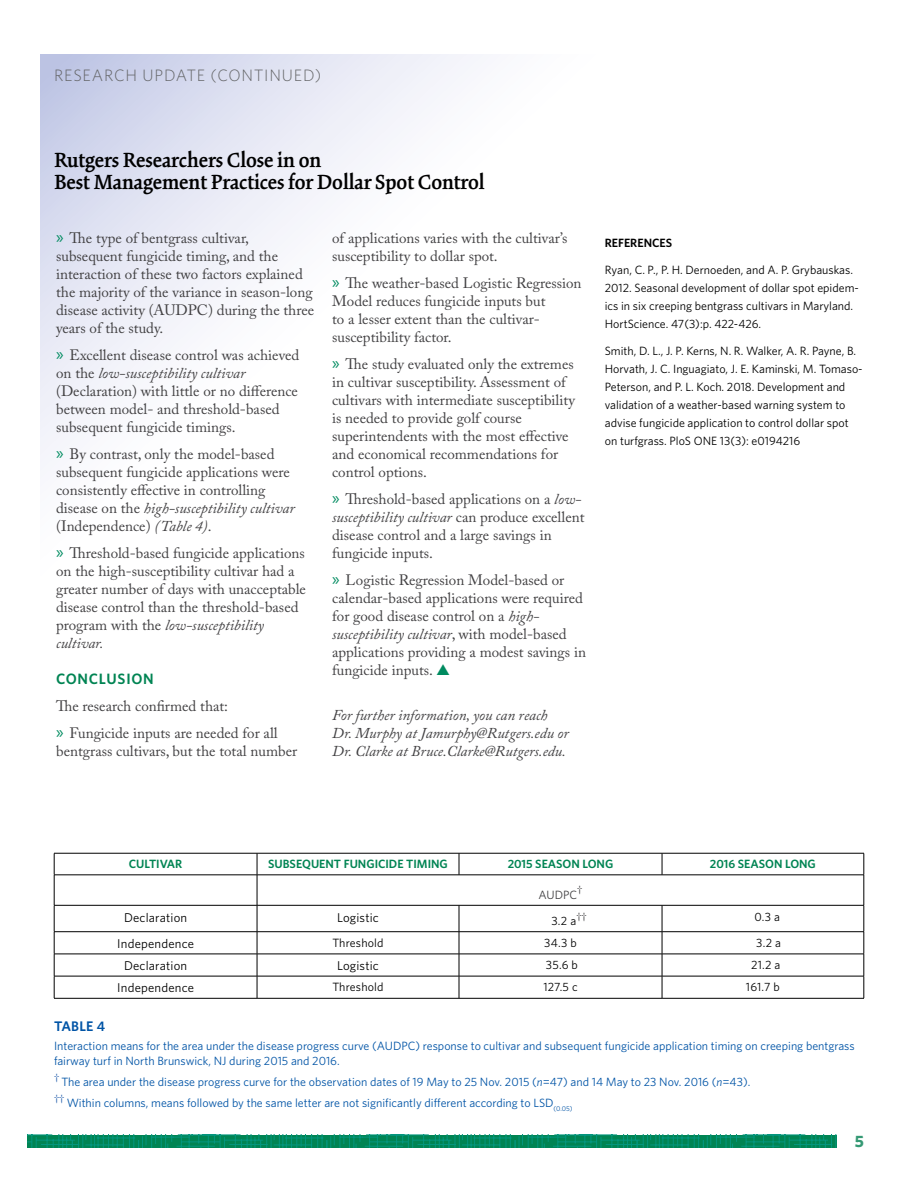
<style>
.page{position:relative;width:918px;height:1188px;background:#fff}
.page>*{position:absolute;margin:0;border:0;box-sizing:border-box;transform-origin:0 0}
.t1{font:22.5px/22.5px "Kinesis MM 520";letter-spacing:-.005em;color:#000}
.t2{font:300 16.5px "Whitney";letter-spacing:.05em;color:#636466}
.t3{font:700 16.5px "Whitney";color:#359974}
.t4{font:15px/18px "Adobe Caslon Pro";color:#414042}
.t5{font:italic 15px/18px "Adobe Caslon Pro";color:#414042}
.t6{font:600 15px "Whitney";letter-spacing:.05em;color:#008453}
.t7{font:600 13.95px "Whitney";letter-spacing:.015em;color:#0054a6}
.t8{font:12.75px "Whitney";letter-spacing:.015em;color:#000}
.t9{font:12px/18px "Whitney";color:#000}
.t10{font:12px/15px "Whitney";color:#0054a6}
.t11{font:600 12px "Whitney";color:#008453}
.t12{font:600 12px "Whitney";color:#000}
.t13{font:12px "Whitney";color:#414042}
.t14{font:500 10.5px "Whitney";color:#414042}
.t15{font:500 10.5px "Whitney";color:#255fac}
.s1{font-family:"Myriad Pro";font-size:18px;color:#008b60}
.s2{font-style:italic}
</style>
<div class="page">
<svg style="left:40px;top:54px;width:427px;height:401px"></svg>
<hr style="left:54px;top:853px;width:203px;height:1px;background:#000">
<hr style="left:257px;top:853px;width:202px;height:1px;background:#000">
<hr style="left:459px;top:853px;width:203px;height:1px;background:#000">
<hr style="left:662px;top:853px;width:202px;height:1px;background:#000">
<svg style="left:54px;top:853px;width:1px;height:22px"></svg>
<svg style="left:864px;top:853px;width:1px;height:22px"></svg>
<hr style="left:54px;top:875px;width:203px;height:1px;background:#000">
<hr style="left:54px;top:875px;width:1px;height:30px;background:#000">
<hr style="left:257px;top:875px;width:202px;height:1px;background:#000">
<hr style="left:459px;top:875px;width:203px;height:1px;background:#000">
<hr style="left:662px;top:875px;width:202px;height:1px;background:#000">
<hr style="left:864px;top:875px;width:1px;height:30px;background:#000">
<hr style="left:54px;top:905px;width:203px;height:1px;background:#000">
<hr style="left:257px;top:905px;width:202px;height:1px;background:#000">
<hr style="left:459px;top:905px;width:203px;height:1px;background:#000">
<hr style="left:662px;top:905px;width:202px;height:1px;background:#000">
<hr style="left:54px;top:931px;width:203px;height:1px;background:#000">
<hr style="left:257px;top:931px;width:202px;height:1px;background:#000">
<hr style="left:459px;top:931px;width:203px;height:1px;background:#000">
<hr style="left:662px;top:931px;width:202px;height:1px;background:#000">
<hr style="left:54px;top:954px;width:203px;height:1px;background:#000">
<hr style="left:257px;top:954px;width:202px;height:1px;background:#000">
<hr style="left:459px;top:954px;width:203px;height:1px;background:#000">
<hr style="left:662px;top:954px;width:202px;height:1px;background:#000">
<hr style="left:54px;top:976px;width:203px;height:1px;background:#000">
<svg style="left:54px;top:905px;width:1px;height:93px"></svg>
<hr style="left:257px;top:976px;width:202px;height:1px;background:#000">
<hr style="left:459px;top:976px;width:203px;height:1px;background:#000">
<hr style="left:662px;top:976px;width:202px;height:1px;background:#000">
<svg style="left:864px;top:905px;width:1px;height:93px"></svg>
<hr style="left:54px;top:998px;width:203px;height:1px;background:#000">
<hr style="left:257px;top:998px;width:202px;height:1px;background:#000">
<hr style="left:459px;top:998px;width:203px;height:1px;background:#000">
<hr style="left:662px;top:998px;width:202px;height:1px;background:#000">
<svg style="left:257px;top:853px;width:1px;height:22px"></svg>
<svg style="left:459px;top:853px;width:1px;height:22px"></svg>
<svg style="left:662px;top:853px;width:1px;height:22px"></svg>
<hr style="left:257px;top:875px;width:1px;height:30px;background:#000">
<svg style="left:257px;top:905px;width:1px;height:93px"></svg>
<svg style="left:459px;top:905px;width:1px;height:93px"></svg>
<svg style="left:662px;top:905px;width:1px;height:93px"></svg>
<svg style="left:27px;top:1135px;width:810px;height:13px;background:#00885f"></svg>
<p class="t2" style="left:54px;top:64px;width:269px">RESEARCH UPDATE (CONTINUED)</p>
<h1 class="t1" style="left:54px;top:148px;width:432px">Rutgers Researchers Close in on<br>Best Management Practices for Dollar Spot Control</h1>
<p class="t4" style="left:56px;top:229px;width:260px"><span class="s1">»</span> The type of bentgrass cultivar, subsequent fungicide timing, and the interaction of these two factors explained the majority of the variance in season-long disease activity (AUDPC) during the three years of the study.</p>
<p class="t4" style="left:56px;top:346px;width:245px"><span class="s1">»</span> Excellent disease control was achieved on the <span class="s2">low-susceptibility cultivar </span>(Declaration) with little or no difference between model- and threshold-based subsequent fungicide timings.</p>
<p class="t4" style="left:56px;top:445px;width:240px"><span class="s1">»</span> By contrast, only the model-based subsequent fungicide applications were consistently effective in controlling disease on the <span class="s2">high-susceptibility cultivar </span>(Independence) <span class="s2">(Table 4)</span>.</p>
<p class="t4" style="left:56px;top:544px;width:251px"><span class="s1">»</span> Threshold-based fungicide applications on the high-susceptibility cultivar had a greater number of days with unacceptable disease control than the threshold-based program with the <span class="s2">low-susceptibility cultivar.</span></p>
<p class="t6" style="left:56px;top:669px;width:99px">CONCLUSION</p>
<p class="t4" style="left:56px;top:692px;width:223px;line-height:27px">The research confirmed that:<br><span class="s1">»</span> Fungicide inputs are needed for all</p>
<p class="t4" style="left:56px;top:742px;width:243px">bentgrass cultivars, but the total number</p>
<p class="t4" style="left:332px;top:229px;width:237px">of applications varies with the cultivar’s susceptibility to dollar spot.</p>
<p class="t4" style="left:332px;top:274px;width:251px"><span class="s1">»</span> The weather-based Logistic Regression Model reduces fungicide inputs but<br>to a lesser extent than the cultivar&shy;susceptibility factor.</p>
<p class="t4" style="left:332px;top:355px;width:244px"><span class="s1">»</span> The study evaluated only the extremes in cultivar susceptibility. Assessment of cultivars with intermediate susceptibility is needed to provide golf course superintendents with the most effective and economical recommendations for control options.</p>
<p class="t4" style="left:332px;top:490px;width:254px"><span class="s1">»</span> Threshold-based applications on a <span class="s2">low&shy;susceptibility cultivar</span> can produce excellent disease control and a large savings in fungicide inputs.</p>
<p class="t4" style="left:332px;top:571px;width:255px"><span class="s1">»</span> Logistic Regression Model-based or calendar-based applications were required for good disease control on a <span class="s2">high&shy;susceptibility cultivar</span>, with model-based applications providing a modest savings in fungicide inputs.</p>
<p class="t5" style="left:332px;top:706px;width:238px">For further information, you can reach<br>Dr. Murphy at Jamurphy@Rutgers.edu or<br>Dr. Clarke at Bruce.Clarke@Rutgers.edu.</p>
<p class="t12" style="left:605px;top:235px;width:69px">REFERENCES</p>
<p class="t9" style="left:605px;top:261px;width:256px">Ryan, C. P., P. H. Dernoeden, and A. P. Grybauskas.<br>2012. Seasonal development of dollar spot epidem&shy;ics in six creeping bentgrass cultivars in Maryland.<br>HortScience. 47(3):p. 422-426.</p>
<p class="t9" style="left:605px;top:342px;width:259px">Smith, D. L., J. P. Kerns, N. R. Walker, A. R. Payne, B.<br>Horvath, J. C. Inguagiato, J. E. Kaminski, M. Tomaso-Peterson, and P. L. Koch. 2018. Development and validation of a weather-based warning system to advise fungicide application to control dollar spot on turfgrass. PloS ONE 13(3): e0194216</p>
<p class="t11" style="left:129px;top:856px;width:55px">CULTIVAR</p>
<p class="t11" style="left:268px;top:856px;width:181px">SUBSEQUENT FUNGICIDE TIMING</p>
<p class="t11" style="left:508px;top:856px;width:107px">2015 SEASON LONG</p>
<p class="t11" style="left:710px;top:856px;width:108px">2016 SEASON LONG</p>
<p class="t13" style="left:538px;top:888px;width:40px">AUDPC</p>
<p class="t14" style="left:577px;top:883px;width:7px">†</p>
<p class="t14" style="left:576px;top:909px;width:12px">††</p>
<p class="t9" style="left:754px;top:907px;width:27px">0.3 a</p>
<p class="t8" style="left:124px;top:909px;width:65px">Declaration</p>
<p class="t8" style="left:337px;top:909px;width:43px">Logistic</p>
<p class="t9" style="left:551px;top:912px;width:26px">3.2 a</p>
<p class="t8" style="left:117px;top:936px;width:78px">Independence</p>
<p class="t9" style="left:332px;top:934px;width:53px">Threshold</p>
<p class="t9" style="left:544px;top:934px;width:34px">34.3 b</p>
<p class="t9" style="left:756px;top:934px;width:26px">3.2 a</p>
<p class="t8" style="left:124px;top:958px;width:65px">Declaration</p>
<p class="t8" style="left:337px;top:958px;width:43px">Logistic</p>
<p class="t9" style="left:546px;top:956px;width:33px">35.6 b</p>
<p class="t9" style="left:751px;top:956px;width:31px">21.2 a</p>
<p class="t8" style="left:117px;top:980px;width:78px">Independence</p>
<p class="t9" style="left:332px;top:978px;width:53px">Threshold</p>
<p class="t9" style="left:543px;top:978px;width:36px">127.5 c</p>
<p class="t9" style="left:746px;top:978px;width:35px">161.7 b</p>
<p class="t7" style="left:54px;top:1017px;width:53px">TABLE 4</p>
<p class="t10" style="left:54px;top:1038px;width:802px">Interaction means for the area under the disease progress curve (AUDPC) response to cultivar and subsequent fungicide application timing on creeping bentgrass fairway turf in North Brunswick, NJ during 2015 and 2016.</p>
<p class="t15" style="left:54px;top:1070px;width:7px">†</p>
<p class="t10" style="left:62px;top:1074px;width:690px">The area under the disease progress curve for the observation dates of 19 May to 25 Nov. 2015 (<span class="s2">n</span>=47) and 14 May to 23 Nov. 2016 (<span class="s2">n</span>=43).</p>
<p class="t15" style="left:54px;top:1091px;width:12px">††</p>
<p class="t10" style="left:67px;top:1095px;width:507px">Within columns, means followed by the same letter are not significantly different according to LSD<sub>(0.05)</sub></p>
<p class="t3" style="left:855px;top:1130px;width:11px">5</p>
</div>
